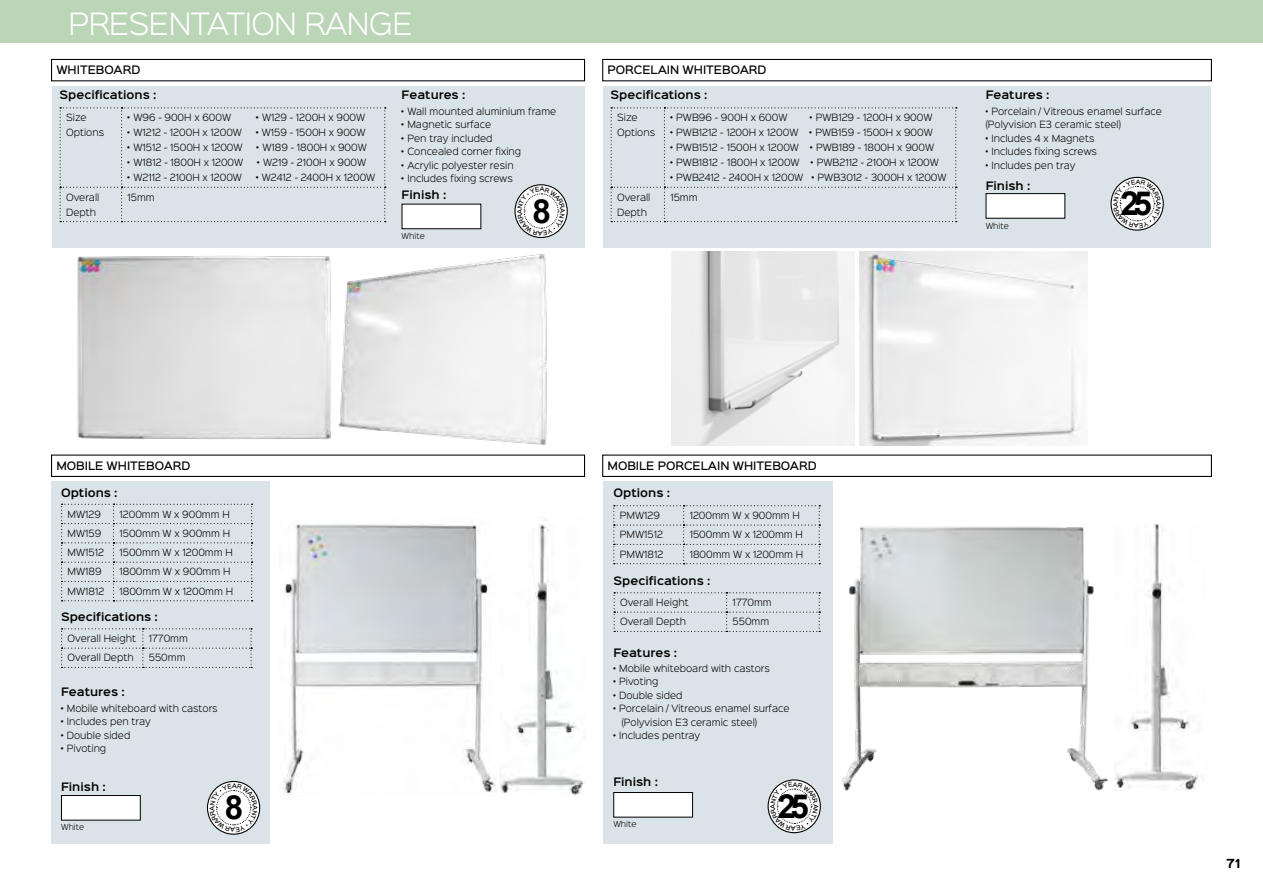
<style>
.page{position:relative;width:1263px;height:885px;background:#fff}
.page>*{position:absolute;margin:0;border:0;box-sizing:border-box;transform-origin:0 0}
.t1{font:700 33.15px "Arial";color:#000}
.t2{font:300 27.75px "Sinkin Sans 300";letter-spacing:-.02em;color:#fff}
.t3{font:700 11.25px "Sinkin Sans 700";color:#000}
.t4{font:600 10.5px "Sinkin Sans 600";color:#000}
.t5{font:500 10.5px "Sinkin Sans 500";color:#000}
.t6{font:300 9px/15px "Sinkin Sans 300";color:#000}
.t7{font:300 7.5px "Sinkin Sans 300";color:#000}
</style>
<div class="page">
<div style="left:603px;top:86px;width:608px;height:161px;background:#dae3e7"></div>
<div style="left:1110px;top:177px;width:54px;height:54px;border:1px solid #000;border-radius:50%"></div>
<div style="left:52px;top:86px;width:532px;height:161px;background:#dae3e7"></div>
<svg style="left:515px;top:185px;width:52px;height:52px"></svg>
<div style="left:514px;top:184px;width:54px;height:54px;border:1px solid #000;border-radius:50%"></div>
<img style="left:77px;top:256px;width:254px;height:184px">
<div style="left:52px;top:481px;width:218px;height:362px;background:#dae3e7"></div>
<img style="left:500px;top:519px;width:85px;height:277px">
<img style="left:284px;top:524px;width:213px;height:269px">
<div style="left:603px;top:481px;width:229px;height:362px;background:#dae3e7"></div>
<img style="left:338px;top:254px;width:209px;height:191px">
<img style="left:841px;top:526px;width:267px;height:265px">
<div style="left:402px;top:204px;width:79px;height:25px;background:#fff"></div>
<img style="left:672px;top:251px;width:183px;height:194px">
<img style="left:860px;top:251px;width:227px;height:194px">
<div style="left:767px;top:779px;width:54px;height:54px;border:1px solid #000;border-radius:50%"></div>
<img style="left:1114px;top:523px;width:84px;height:267px">
<div style="left:207px;top:780px;width:53px;height:54px;border:1px solid #000;border-radius:50%"></div>
<div style="left:61px;top:795px;width:79px;height:25px;background:#fff"></div>
<div style="left:61px;top:795px;width:80px;height:25px;border:1px solid #000"></div>
<div style="left:986px;top:193px;width:79px;height:25px;background:#fff"></div>
<div style="left:986px;top:193px;width:79px;height:25px;border:1px solid #000"></div>
<div style="left:614px;top:792px;width:78px;height:25px;background:#fff"></div>
<div style="left:613px;top:792px;width:80px;height:25px;border:1px solid #000"></div>
<svg style="left:614px;top:592px;width:206px;height:40px"></svg>
<div style="left:0;top:0;width:1263px;height:43px;background:#bbd5b7"></div>
<div style="left:602px;top:59px;width:610px;height:22px;border:1px solid #000"></div>
<div style="left:51px;top:59px;width:534px;height:22px;border:1px solid #000"></div>
<div style="left:51px;top:454px;width:534px;height:23px;border:1px solid #000"></div>
<div style="left:602px;top:454px;width:610px;height:23px;border:1px solid #000"></div>
<svg style="left:60px;top:107px;width:326px;height:115px"></svg>
<svg style="left:61px;top:503px;width:192px;height:98px"></svg>
<svg style="left:613px;top:505px;width:207px;height:59px"></svg>
<svg style="left:611px;top:107px;width:346px;height:115px"></svg>
<svg style="left:61px;top:628px;width:191px;height:40px"></svg>
<svg style="left:1113px;top:179px;width:48px;height:49px"></svg>
<svg style="left:517px;top:187px;width:48px;height:48px"></svg>
<svg style="left:770px;top:781px;width:48px;height:49px"></svg>
<svg style="left:210px;top:783px;width:48px;height:49px"></svg>
<h2 class="t2" style="left:69px;top:1px;width:346px">PRESENTATION RANGE</h2>
<p class="t5" style="left:56px;top:61px;width:85px">WHITEBOARD</p>
<p class="t5" style="left:607px;top:61px;width:160px">PORCELAIN WHITEBOARD</p>
<p class="t4" style="left:60px;top:85px;width:98px">Specifications :</p>
<p class="t4" style="left:402px;top:85px;width:65px">Features :</p>
<p class="t4" style="left:611px;top:85px;width:98px">Specifications :</p>
<p class="t4" style="left:986px;top:85px;width:65px">Features :</p>
<p class="t6" style="left:66px;top:109px;width:40px">Size<br>Options</p>
<p class="t6" style="left:128px;top:109px;width:105px">• W96 - 900H x 600W</p>
<p class="t6" style="left:256px;top:109px;width:110px">• W129 - 1200H x 900W</p>
<p class="t6" style="left:128px;top:124px;width:116px">• W1212 - 1200H x 1200W</p>
<p class="t6" style="left:256px;top:124px;width:111px">• W159 - 1500H x 900W</p>
<p class="t6" style="left:128px;top:139px;width:117px">• W1512 - 1500H x 1200W</p>
<p class="t6" style="left:257px;top:139px;width:112px">• W189 - 1800H x 900W</p>
<p class="t6" style="left:128px;top:154px;width:117px">• W1812 - 1800H x 1200W</p>
<p class="t6" style="left:257px;top:154px;width:110px">• W219 - 2100H x 900W</p>
<p class="t6" style="left:128px;top:169px;width:116px">• W2112 - 2100H x 1200W</p>
<p class="t6" style="left:256px;top:169px;width:121px">• W2412 - 2400H x 1200W</p>
<p class="t6" style="left:66px;top:189px;width:35px">Overall<br>Depth</p>
<p class="t6" style="left:128px;top:189px;width:29px">15mm</p>
<p class="t6" style="left:402px;top:103px;width:156px">• Wall mounted aluminium frame</p>
<p class="t6" style="left:402px;top:116px;width:91px">• Magnetic surface</p>
<p class="t6" style="left:402px;top:130px;width:92px">• Pen tray included</p>
<p class="t6" style="left:402px;top:143px;width:121px">• Concealed corner fixing</p>
<p class="t6" style="left:402px;top:157px;width:114px">• Acrylic polyester resin</p>
<p class="t6" style="left:402px;top:170px;width:113px">• Includes fixing screws</p>
<p class="t4" style="left:402px;top:186px;width:46px">Finish :</p>
<h1 class="t1" style="left:532px;top:189px;width:20px">8</h1>
<p class="t6" style="left:617px;top:109px;width:40px">Size<br>Options</p>
<p class="t6" style="left:670px;top:109px;width:119px">• PWB96 - 900H x 600W</p>
<p class="t6" style="left:810px;top:109px;width:124px">• PWB129 - 1200H x 900W</p>
<p class="t6" style="left:670px;top:124px;width:264px">• PWB1212 - 1200H x 1200W • PWB159 - 1500H x 900W</p>
<p class="t6" style="left:670px;top:139px;width:265px">• PWB1512 - 1500H x 1200W • PWB189 - 1800H x 900W</p>
<p class="t6" style="left:670px;top:154px;width:270px">• PWB1812 - 1800H x 1200W • PWB2112 - 2100H x 1200W</p>
<p class="t6" style="left:670px;top:169px;width:278px">• PWB2412 - 2400H x 1200W • PWB3012 - 3000H x 1200W</p>
<p class="t6" style="left:617px;top:189px;width:35px">Overall<br>Depth</p>
<p class="t6" style="left:670px;top:189px;width:29px">15mm</p>
<p class="t6" style="left:986px;top:104px;width:178px;line-height:13.5px">• Porcelain / Vitreous enamel surface (Polyvision E3 ceramic steel)</p>
<p class="t6" style="left:986px;top:130px;width:110px">• Includes 4 x Magnets</p>
<p class="t6" style="left:986px;top:143px;width:113px">• Includes fixing screws</p>
<p class="t6" style="left:986px;top:157px;width:91px">• Includes pen tray</p>
<p class="t4" style="left:986px;top:177px;width:46px">Finish :</p>
<p class="t7" style="left:986px;top:219px;width:25px">White</p>
<h1 class="t1" style="left:1120px;top:182px;width:33px">25</h1>
<p class="t7" style="left:402px;top:230px;width:25px">White</p>
<p class="t5" style="left:56px;top:456px;width:136px">MOBILE WHITEBOARD</p>
<p class="t5" style="left:607px;top:456px;width:211px">MOBILE PORCELAIN WHITEBOARD</p>
<p class="t4" style="left:61px;top:483px;width:58px">Options :</p>
<p class="t6" style="left:68px;top:505px;width:35px">MW129</p>
<p class="t6" style="left:120px;top:505px;width:112px">1200mm W x 900mm H</p>
<p class="t6" style="left:68px;top:525px;width:35px">MW159</p>
<p class="t6" style="left:120px;top:525px;width:112px">1500mm W x 900mm H</p>
<p class="t6" style="left:68px;top:544px;width:38px">MW1512</p>
<p class="t6" style="left:120px;top:544px;width:115px">1500mm W x 1200mm H</p>
<p class="t6" style="left:68px;top:563px;width:36px">MW189</p>
<p class="t6" style="left:120px;top:563px;width:112px">1800mm W x 900mm H</p>
<p class="t6" style="left:68px;top:583px;width:38px">MW1812</p>
<p class="t6" style="left:120px;top:583px;width:115px">1800mm W x 1200mm H</p>
<p class="t4" style="left:61px;top:607px;width:98px">Specifications :</p>
<p class="t6" style="left:68px;top:630px;width:70px">Overall Height</p>
<p class="t6" style="left:149px;top:630px;width:40px">1770mm</p>
<p class="t6" style="left:68px;top:649px;width:68px">Overall Depth</p>
<p class="t6" style="left:149px;top:649px;width:38px">550mm</p>
<p class="t4" style="left:61px;top:682px;width:65px">Features :</p>
<p class="t6" style="left:61px;top:699px;width:158px">• Mobile whiteboard with castors</p>
<p class="t6" style="left:61px;top:713px;width:91px">• Includes pen tray</p>
<p class="t6" style="left:61px;top:726px;width:71px">• Double sided</p>
<p class="t6" style="left:61px;top:740px;width:47px">• Pivoting</p>
<p class="t4" style="left:61px;top:777px;width:46px">Finish :</p>
<p class="t7" style="left:61px;top:821px;width:25px">White</p>
<h1 class="t1" style="left:225px;top:785px;width:20px">8</h1>
<p class="t4" style="left:614px;top:483px;width:58px">Options :</p>
<p class="t6" style="left:620px;top:507px;width:42px">PMW129</p>
<p class="t6" style="left:690px;top:507px;width:112px">1200mm W x 900mm H</p>
<p class="t6" style="left:620px;top:526px;width:45px">PMW1512</p>
<p class="t6" style="left:690px;top:526px;width:115px">1500mm W x 1200mm H</p>
<p class="t6" style="left:620px;top:546px;width:45px">PMW1812</p>
<p class="t6" style="left:690px;top:546px;width:115px">1800mm W x 1200mm H</p>
<p class="t4" style="left:614px;top:571px;width:98px">Specifications :</p>
<p class="t6" style="left:620px;top:594px;width:70px">Overall Height</p>
<p class="t6" style="left:733px;top:594px;width:40px">1770mm</p>
<p class="t6" style="left:620px;top:613px;width:68px">Overall Depth</p>
<p class="t6" style="left:733px;top:613px;width:38px">550mm</p>
<p class="t4" style="left:613px;top:643px;width:65px">Features :</p>
<p class="t6" style="left:613px;top:659px;width:158px">• Mobile whiteboard with castors</p>
<p class="t6" style="left:613px;top:673px;width:47px">• Pivoting</p>
<p class="t6" style="left:613px;top:686px;width:71px">• Double sided</p>
<p class="t6" style="left:622px;top:701px;width:169px;line-height:13.5px;text-indent:-8px">• Porcelain / Vitreous enamel surface (Polyvision E3 ceramic steel)</p>
<p class="t6" style="left:613px;top:727px;width:88px">• Includes pentray</p>
<p class="t4" style="left:613px;top:772px;width:46px">Finish :</p>
<p class="t7" style="left:613px;top:818px;width:25px">White</p>
<h1 class="t1" style="left:777px;top:784px;width:33px">25</h1>
<p class="t3" style="left:1226px;top:857px;width:15px">71</p>
</div>
